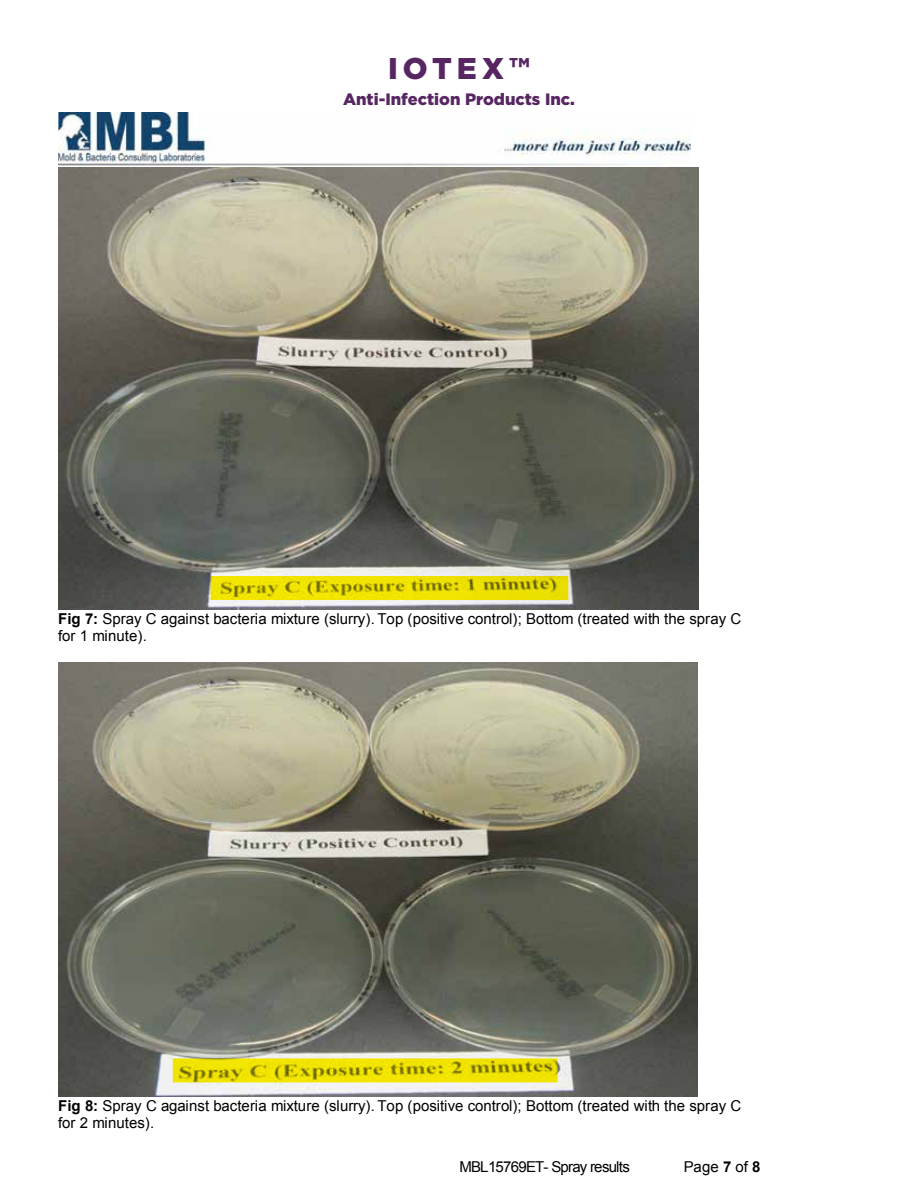
<style>
.page{position:relative;width:918px;height:1188px;background:#fff}
.page>*{position:absolute;margin:0;border:0;box-sizing:border-box;transform-origin:0 0}
.t1{font:900 30px "Gotham";letter-spacing:.17em;color:#572662}
.t2{font:900 16.5px "Gotham";color:#572662}
.t3{font:15px/17.1px "Arial";color:#000}
.t4{font:15px "Arial";letter-spacing:-.055em;color:#000}
.s1{font-weight:700}
</style>
<div class="page">
<img style="left:58px;top:112px;width:633px;height:56px">
<img style="left:58px;top:168px;width:640px;height:441px">
<img style="left:58px;top:663px;width:640px;height:434px">
<svg style="left:211px;top:576px;width:357px;height:24px;fill:#ede000"></svg>
<svg style="left:173px;top:1058px;width:385px;height:24px;fill:#efe300"></svg>
<h1 class="t1" style="left:388px;top:48px;width:143px">IOTEX™</h1>
<p class="t2" style="left:343px;top:87px;width:233px">Anti-Infection Products Inc.</p>
<p class="t3" style="left:58px;top:610px;width:685px"><span class="s1">Fig 7:</span> Spray C against bacteria mixture (slurry). Top (positive control); Bottom (treated with the spray C for 1 minute).</p>
<p class="t3" style="left:58px;top:1097px;width:685px"><span class="s1">Fig 8:</span> Spray C against bacteria mixture (slurry). Top (positive control); Bottom (treated with the spray C for 2 minutes).</p>
<p class="t4" style="left:460px;top:1157px;width:172px">MBL15769ET- Spray results</p>
<p class="t3" style="left:684px;top:1159px;width:78px">Page <span class="s1">7</span> of <span class="s1">8</span></p>
</div>
